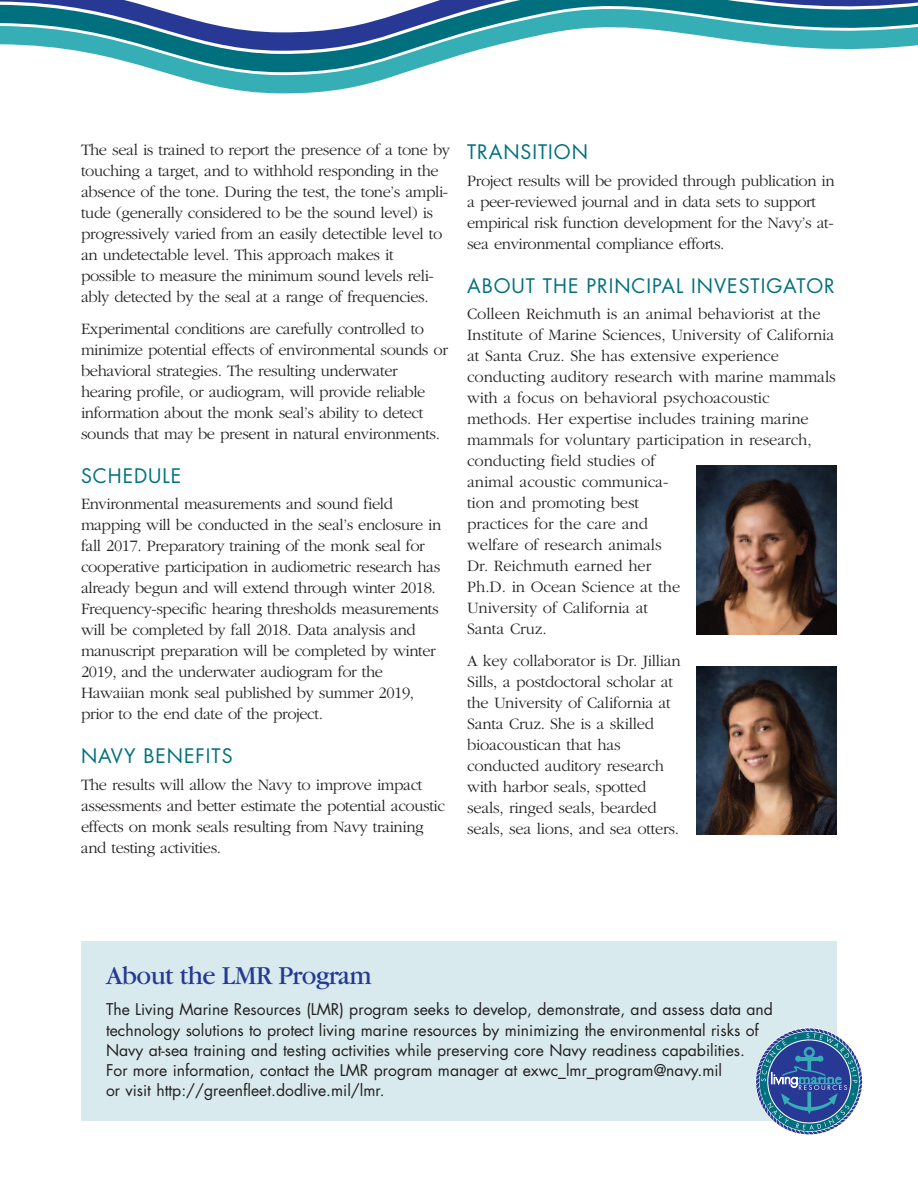
<style>
.page{position:relative;width:918px;height:1188px;background:#fff}
.page>*{position:absolute;margin:0;border:0;box-sizing:border-box;transform-origin:0 0}
.t1{font:27px "Garamond";letter-spacing:-.02em;color:#273895}
.t2{font:19.5px "Futura";letter-spacing:.05em;color:#01707e}
.t3{font:300 16.5px/21px "Garamond";letter-spacing:-.025em;color:#231f20}
.t4{font:300 16.5px/21px "Garamond";letter-spacing:-.005em;color:#231f20}
.t5{font:15.75px/20.2px "Futura";color:#231f20}
</style>
<div class="page">
<svg style="left:0;top:0;width:918px;height:94px"></svg>
<div style="left:81px;top:941px;width:756px;height:179px;background:#d8eaed"></div>
<svg style="left:756px;top:1028px;width:106px;height:106px"></svg>
<img style="left:697px;top:466px;width:140px;height:168px">
<img style="left:697px;top:666px;width:140px;height:169px">
<p class="t3" style="left:81px;top:139px;width:371px">The seal is trained to report the presence of a tone by touching a target, and to withhold responding in the absence of the tone. During the test, the tone’s ampli&shy;tude (generally considered to be the sound level) is progressively varied from an easily detectible level to an undetectable level. This approach makes it possible to measure the minimum sound levels reli&shy;ably detected by the seal at a range of frequencies.</p>
<p class="t3" style="left:81px;top:317px;width:369px">Experimental conditions are carefully controlled to minimize potential effects of environmental sounds or behavioral strategies. The resulting underwater hearing profile, or audiogram, will provide reliable information about the monk seal’s ability to detect sounds that may be present in natural environments.</p>
<p class="t2" style="left:81px;top:467px;width:102px">SCHEDULE</p>
<p class="t3" style="left:81px;top:493px;width:362px">Environmental measurements and sound field mapping will be conducted in the seal’s enclosure in fall 2017. Preparatory training of the monk seal for cooperative participation in audiometric research has already begun and will extend through winter 2018.<br>Frequency-specific hearing thresholds measurements will be completed by fall 2018. Data analysis and manuscript preparation will be completed by winter 2019, and the underwater audiogram for the Hawaiian monk seal published by summer 2019, prior to the end date of the project.</p>
<p class="t2" style="left:81px;top:747px;width:153px">NAVY BENEFITS</p>
<p class="t3" style="left:81px;top:773px;width:366px">The results will allow the Navy to improve impact assessments and better estimate the potential acoustic effects on monk seals resulting from Navy training and testing activities.</p>
<p class="t2" style="left:467px;top:143px;width:122px">TRANSITION</p>
<p class="t3" style="left:467px;top:169px;width:369px">Project results will be provided through publication in a peer-reviewed journal and in data sets to support empirical risk function development for the Navy’s at&shy;sea environmental compliance efforts.</p>
<p class="t2" style="left:467px;top:277px;width:369px">ABOUT THE PRINCIPAL INVESTIGATOR</p>
<p class="t4" style="left:467px;top:303px;width:370px">Colleen Reichmuth is an animal behaviorist at the Institute of Marine Sciences, University of California at Santa Cruz. She has extensive experience conducting auditory research with marine mammals with a focus on behavioral psychoacoustic methods. Her expertise includes training marine mammals for voluntary participation in research, conducting field studies of<br>animal acoustic communica-<br>tion and promoting best<br>practices for the care and<br>welfare of research animals<br>Dr. Reichmuth earned her<br>Ph.D. in Ocean Science at the<br>University of California at<br>Santa Cruz.</p>
<p class="t3" style="left:467px;top:650px;width:215px">A key collaborator is Dr. Jillian<br>Sills, a postdoctoral scholar at the University of California at<br>Santa Cruz. She is a skilled bioacoustican that has conducted auditory research with harbor seals, spotted seals, ringed seals, bearded seals, sea lions, and sea otters.</p>
<h1 class="t1" style="left:106px;top:967px;width:267px">About the LMR Program</h1>
<p class="t5" style="left:106px;top:1001px;width:669px">The Living Marine Resources (LMR) program seeks to develop, demonstrate, and assess data and technology solutions to protect living marine resources by minimizing the environmental risks of Navy at-sea training and testing activities while preserving core Navy readiness capabilities.<br>For more information, contact the LMR program manager at exwc_lmr_program@navy.mil<br>or visit http://greenfleet.dodlive.mil/lmr.</p>
</div>
